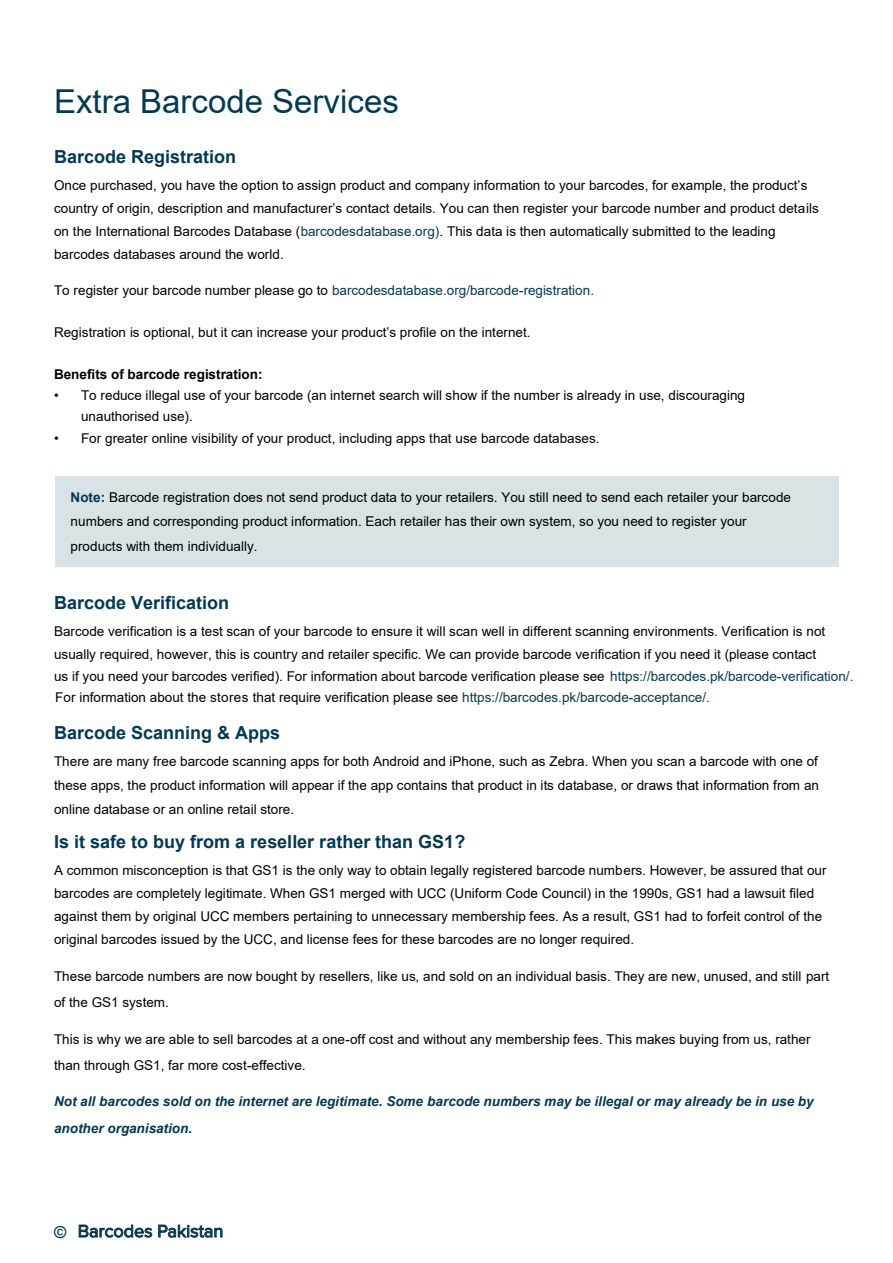
<style>
.page{position:relative;width:893px;height:1263px;background:#fff}
.page>*{position:absolute;margin:0;border:0;box-sizing:border-box;transform-origin:0 0}
.t1{font:33px "Arial";color:#003a53}
.t2{font:700 18px "Arial";color:#003a53}
.t3{font:18px "Proxima Nova";color:#063951}
.t4{font:700 16.5px "Arial";color:#003a53}
.t5{font:13.5px/22.8px "Arial";letter-spacing:.005em;color:#000}
.t6{font:italic 700 13.5px/27.3px "Arial";color:#003a53}
.t7{font:13.5px "Arial";color:#000001}
.t8{font:13.5px "Arial";letter-spacing:.005em;color:#003a53}
.t9{font:13.5px "Arial";color:#063951}
.t10{font:700 13.5px "Arial";color:#000}
.s1{color:#003a53}
.s2{color:#000}
.s3{font-weight:700;color:#003a53}
.s4{color:#063951}
</style>
<div class="page">
<div style="left:55px;top:476px;width:783px;height:91px;background:#d9e2e4"></div>
<svg style="left:79px;top:1225px;width:73px;height:13px"></svg>
<svg style="left:158px;top:1225px;width:64px;height:13px"></svg>
<h1 class="t1" style="left:54px;top:89px;width:346px">Extra Barcode Services</h1>
<h2 class="t2" style="left:54px;top:150px;width:184px">Barcode Registration</h2>
<p class="t5" style="left:54px;top:175px;width:766px">Once purchased, you have the option to assign product and company information to your barcodes, for example, the product’s country of origin, description and manufacturer’s contact details. You can then register your barcode number and product details on the International Barcodes Database (<span class="s1">barcodesdatabase.org)</span>. This data is then automatically submitted to the leading barcodes databases around the world.</p>
<p class="t8" style="left:54px;top:286px;width:541px"><span class="s2">To register your barcode number please go to</span> barcodesdatabase.org/barcode-registration.</p>
<p class="t5" style="left:54px;top:322px;width:478px">Registration is optional, but it can increase your product’s profile on the internet.</p>
<p class="t10" style="left:54px;top:369px;width:210px">Benefits of barcode registration:</p>
<p class="t5" style="left:54px;top:385px;width:6px">ï</p>
<p class="t5" style="left:81px;top:386px;width:665px;line-height:21.1px">To reduce illegal use of your barcode (an internet search will show if the number is already in use, discouraging unauthorised use).</p>
<p class="t5" style="left:54px;top:428px;width:6px">ï</p>
<p class="t5" style="left:81px;top:428px;width:520px">For greater online visibility of your product, including apps that use barcode databases.</p>
<p class="t5" style="left:71px;top:487px;width:721px;line-height:24.2px"><span class="s3">Note:</span> Barcode registration does not send product data to your retailers. You still need to send each retailer your barcode numbers and corresponding product information. Each retailer has their own system, so you need to register your products with them individually.</p>
<h2 class="t2" style="left:54px;top:596px;width:177px">Barcode Verification</h2>
<p class="t5" style="left:54px;top:621px;width:772px">Barcode verification is a test scan of your barcode to ensure it will scan well in different scanning environments. Verification is not usually required, however, this is country and retailer specific. We can provide barcode verification if you need it (please contact us if you need your barcodes verified). For information about barcode verification please see <span class="s1">internationalbarcodes.com/barcode&shy;verification</span>. For information about the stores that require verification please see <span class="s1">internationalbarcodes.com/barcode-acceptance</span>.</p>
<h2 class="t2" style="left:54px;top:726px;width:227px">Barcode Scanning &amp; Apps</h2>
<p class="t5" style="left:54px;top:751px;width:766px;line-height:23.7px;text-align:justify">There are many free barcode scanning apps for both Android and iPhone, such as Zebra. When you scan a barcode with one of these apps, the product information will appear if the app contains that product in its database, or draws that information from an online database or an online retail store.</p>
<h2 class="t2" style="left:54px;top:835px;width:413px">Is it safe to buy from a reseller rather than GS1?</h2>
<p class="t5" style="left:54px;top:860px;width:774px">A common misconception is that GS1 is the only way to obtain legally registered barcode numbers. However, be assured that our barcodes are completely legitimate. When GS1 merged with UCC (Uniform Code Council) in the 1990s, GS1 had a lawsuit filed against them by original UCC members pertaining to unnecessary membership fees. As a result, GS1 had to forfeit control of the original barcodes issued by the UCC, and license fees for these barcodes are no longer required.</p>
<p class="t5" style="left:54px;top:964px;width:776px;line-height:26.4px">These barcode numbers are now bought by resellers, like us, and sold on an individual basis. They are new, unused, and still part of the GS1 system.</p>
<p class="t5" style="left:54px;top:1027px;width:758px;line-height:26.4px">This is why we are able to sell barcodes at a one-off cost and without any membership fees. This makes buying from us, rather than through GS1, far more cost-effective.</p>
<p class="t6" style="left:54px;top:1088px;width:761px">Not all barcodes sold on the internet are legitimate. Some barcode numbers may be illegal or may already be in use by another organisation.</p>
<p class="t9" style="left:610px;top:667px;width:245px">https://barcodes.pk/barcode-verification/.</p>
<p class="t7" style="left:55px;top:688px;width:656px">For information about the stores that require verification please see <span class="s4">https://barcodes.pk/barcode-acceptance/.</span></p>
<h2 class="t3" style="left:78px;top:1223px;width:147px">Barcodes Pakistan</h2>
<p class="t4" style="left:54px;top:1225px;width:227px">© International Barcodes Ltd</p>
</div>
